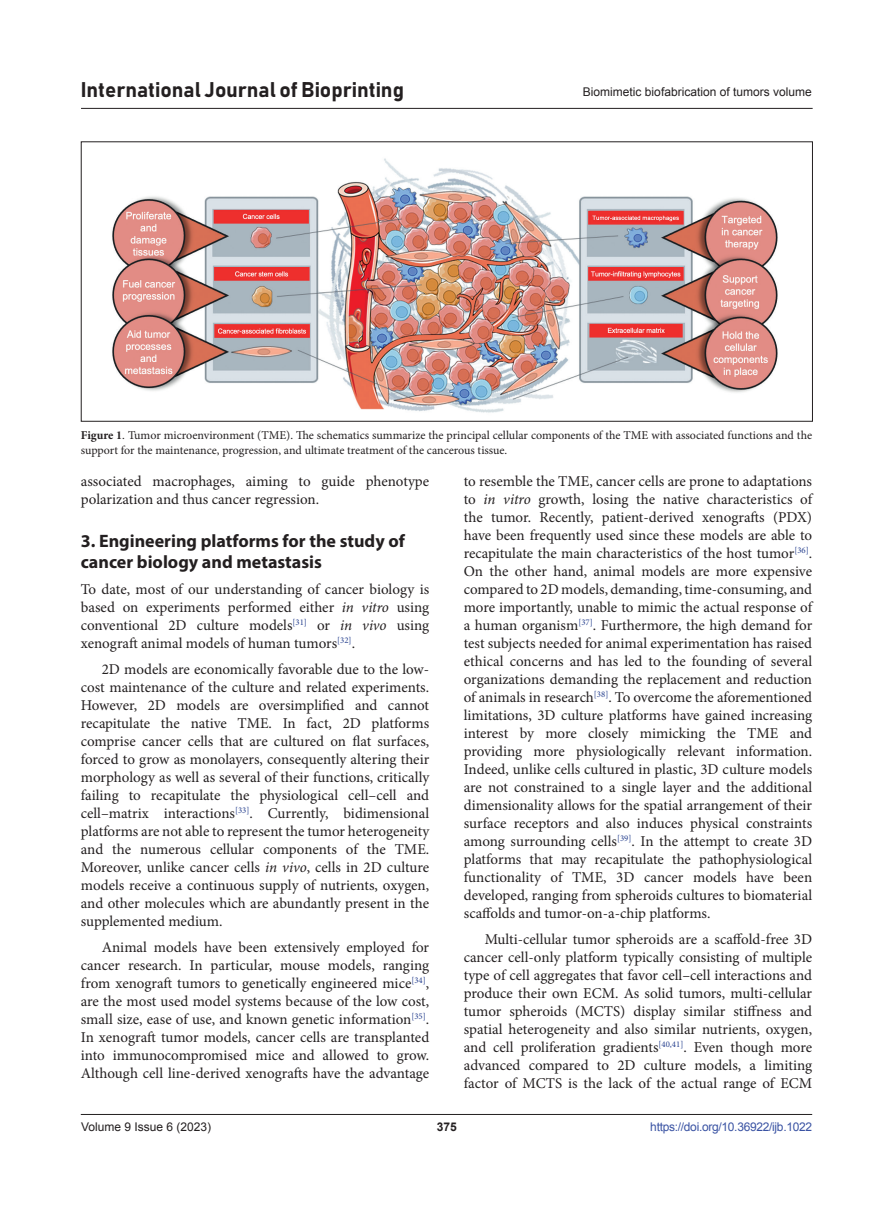
<style>
.page{position:relative;width:893px;height:1212px;background:#fff}
.page>*{position:absolute;margin:0;border:0;box-sizing:border-box;transform-origin:0 0}
.t1{font:21px "Bahnschrift";color:#231f20}
.Head1{font:700 18px/21.6px "Myriad Pro";color:#231f20}
.body_text{font:15px/18px "Minion Pro";letter-spacing:-.005em;color:#231f20;text-align:justify}
.body_text_first{font:15px/18px "Minion Pro";letter-spacing:-.005em;color:#231f20;text-align:justify}
.figLends{font:12px/15px "Minion Pro";letter-spacing:-.005em;color:#231f20}
.t2{font:12px "Arial";color:#231f20}
.t3{font:12px "Arial";letter-spacing:-.025em;color:#3a53a3}
.t4{font:700 12px "Arial";color:#231f20}
.s1{font-weight:700}
.s2{font-style:italic}
</style>
<div class="page">
<hr style="left:81px;top:1114px;width:731px;height:1px;background:#231f20">
<hr style="left:81px;top:108px;width:732px;height:1px;background:#231f20">
<img style="left:112px;top:158px;width:666px;height:255px">
<h1 class="t1" style="left:81px;top:77px;width:325px">International Journal of Bioprinting</h1>
<p class="t2" style="left:583px;top:84px;width:230px">Biomimetic biofabrication of tumors volume</p>
<p class="figLends" style="left:81px;top:428px;width:733px"><span class="s1">Figure 1</span>. Tumor microenvironment (TME). The schematics summarize the principal cellular components of the TME with associated functions and the support for the maintenance, progression, and ultimate treatment of the cancerous tissue.</p>
<p class="body_text" style="left:81px;top:472px;width:350px">associated macrophages, aiming to guide phenotype polarization and thus cancer regression.</p>
<p class="Head1" style="left:81px;top:529px;width:326px">3. Engineering platforms for the study of cancer biology and metastasis</p>
<p class="body_text_first" style="left:81px;top:580px;width:350px">To date, most of our understanding of cancer biology is based on experiments performed either <span class="s2">in vitro</span> using conventional 2D culture models<sup>[31]</sup> or <span class="s2">in vivo</span> using xenograft animal models of human tumors<sup>[32]</sup>.</p>
<p class="body_text" style="left:81px;top:660px;width:350px;text-indent:21px">2D models are economically favorable due to the low&shy;cost maintenance of the culture and related experiments.<br>However, 2D models are oversimplified and cannot recapitulate the native TME. In fact, 2D platforms comprise cancer cells that are cultured on flat surfaces, forced to grow as monolayers, consequently altering their morphology as well as several of their functions, critically failing to recapitulate the physiological cell–cell and cell–matrix interactions<sup>[33]</sup>. Currently, bidimensional platforms are not able to represent the tumor heterogeneity and the numerous cellular components of the TME.<br>Moreover, unlike cancer cells <span class="s2">in vivo</span>, cells in 2D culture models receive a continuous supply of nutrients, oxygen, and other molecules which are abundantly present in the supplemented medium.</p>
<p class="body_text" style="left:81px;top:939px;width:350px;text-indent:21px">Animal models have been extensively employed for cancer research. In particular, mouse models, ranging from xenograft tumors to genetically engineered mice<sup>[34]</sup>, are the most used model systems because of the low cost, small size, ease of use, and known genetic information<sup>[35]</sup>.<br>In xenograft tumor models, cancer cells are transplanted into immunocompromised mice and allowed to grow.<br>Although cell line-derived xenografts have the advantage</p>
<p class="body_text" style="left:464px;top:472px;width:350px">to resemble the TME, cancer cells are prone to adaptations to <span class="s2">in vitro</span> growth, losing the native characteristics of the tumor. Recently, patient-derived xenografts (PDX) have been frequently used since these models are able to recapitulate the main characteristics of the host tumor<sup>[36]</sup>.<br>On the other hand, animal models are more expensive compared to 2D models, demanding, time-consuming, and more importantly, unable to mimic the actual response of a human organism<sup>[37]</sup>. Furthermore, the high demand for test subjects needed for animal experimentation has raised ethical concerns and has led to the founding of several organizations demanding the replacement and reduction of animals in research<sup>[38]</sup>. To overcome the aforementioned limitations, 3D culture platforms have gained increasing interest by more closely mimicking the TME and providing more physiologically relevant information.<br>Indeed, unlike cells cultured in plastic, 3D culture models are not constrained to a single layer and the additional dimensionality allows for the spatial arrangement of their surface receptors and also induces physical constraints among surrounding cells<sup>[39]</sup>. In the attempt to create 3D platforms that may recapitulate the pathophysiological functionality of TME, 3D cancer models have been developed, ranging from spheroids cultures to biomaterial scaffolds and tumor-on-a-chip platforms.</p>
<p class="body_text" style="left:464px;top:931px;width:350px;text-indent:21px">Multi-cellular tumor spheroids are a scaffold-free 3D cancer cell-only platform typically consisting of multiple type of cell aggregates that favor cell–cell interactions and produce their own ECM. As solid tumors, multi-cellular tumor spheroids (MCTS) display similar stiffness and spatial heterogeneity and also similar nutrients, oxygen, and cell proliferation gradients<sup>[40,41]</sup>. Even though more advanced compared to 2D culture models, a limiting factor of MCTS is the lack of the actual range of ECM</p>
<p class="t2" style="left:81px;top:1119px;width:132px">Volume 9 Issue 6 (2023)</p>
<p class="t4" style="left:437px;top:1119px;width:22px">375</p>
<p class="t3" style="left:650px;top:1119px;width:163px">https://doi.org/10.36922/ijb.1022</p>
</div>
